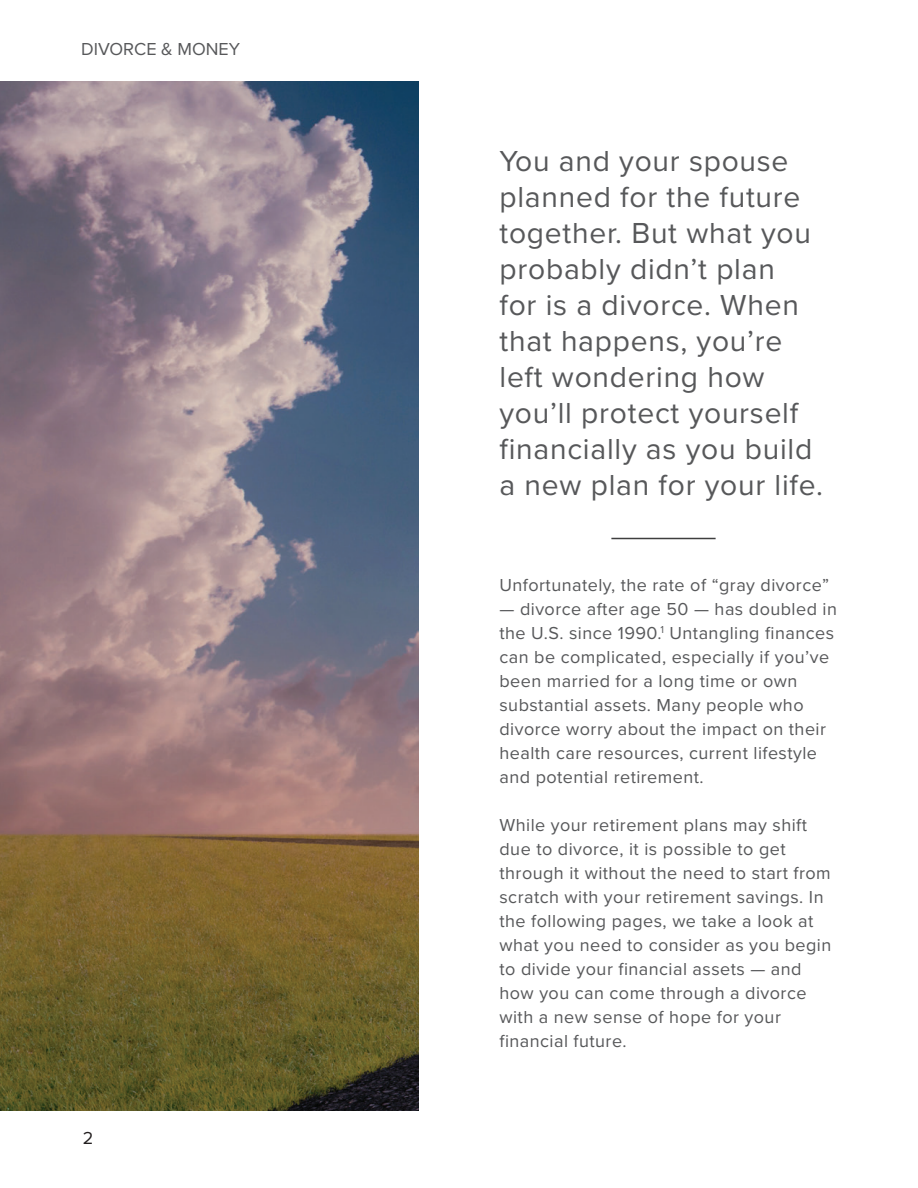
<style>
.page{position:relative;width:918px;height:1188px;background:#fff}
.page>*{position:absolute;margin:0;border:0;box-sizing:border-box;transform-origin:0 0}
.t1{font:30px/36px "Proxima Nova";letter-spacing:.025em;color:#57585a}
.t2{font:18px/24px "Proxima Nova";letter-spacing:.025em;color:#57585a}
.t3{font:18px "Proxima Nova";color:#57585a}
.t4{font:18px "Proxima Nova";color:#231f20}
</style>
<div class="page">
<img style="left:0;top:81px;width:418px;height:1029px">
<hr style="left:611px;top:538px;width:105px;height:1px;background:#3e3e3f">
<p class="t3" style="left:81px;top:36px;width:160px">DIVORCE &amp; MONEY</p>
<p class="t4" style="left:83px;top:1125px;width:12px">2</p>
<h1 class="t1" style="left:500px;top:142px;width:325px">You and your spouse planned for the future together. But what you probably didn’t plan<br>for is a divorce. When that happens, you’re left wondering how you’ll protect yourself financially as you build a new plan for your life.</h1>
<p class="t2" style="left:500px;top:572px;width:331px">Unfortunately, the rate of “gray divorce”</p>
<p class="t2" style="left:500px;top:596px;width:339px">— divorce after age 50 — has doubled in the U.S. since 1990.<sup>1</sup> Untangling finances can be complicated, especially if you’ve been married for a long time or own substantial assets. Many people who divorce worry about the impact on their health care resources, current lifestyle and potential retirement.</p>
<p class="t2" style="left:500px;top:812px;width:333px">While your retirement plans may shift due to divorce, it is possible to get through it without the need to start from scratch with your retirement savings. In the following pages, we take a look at what you need to consider as you begin to divide your financial assets — and how you can come through a divorce with a new sense of hope for your financial future.</p>
</div>
